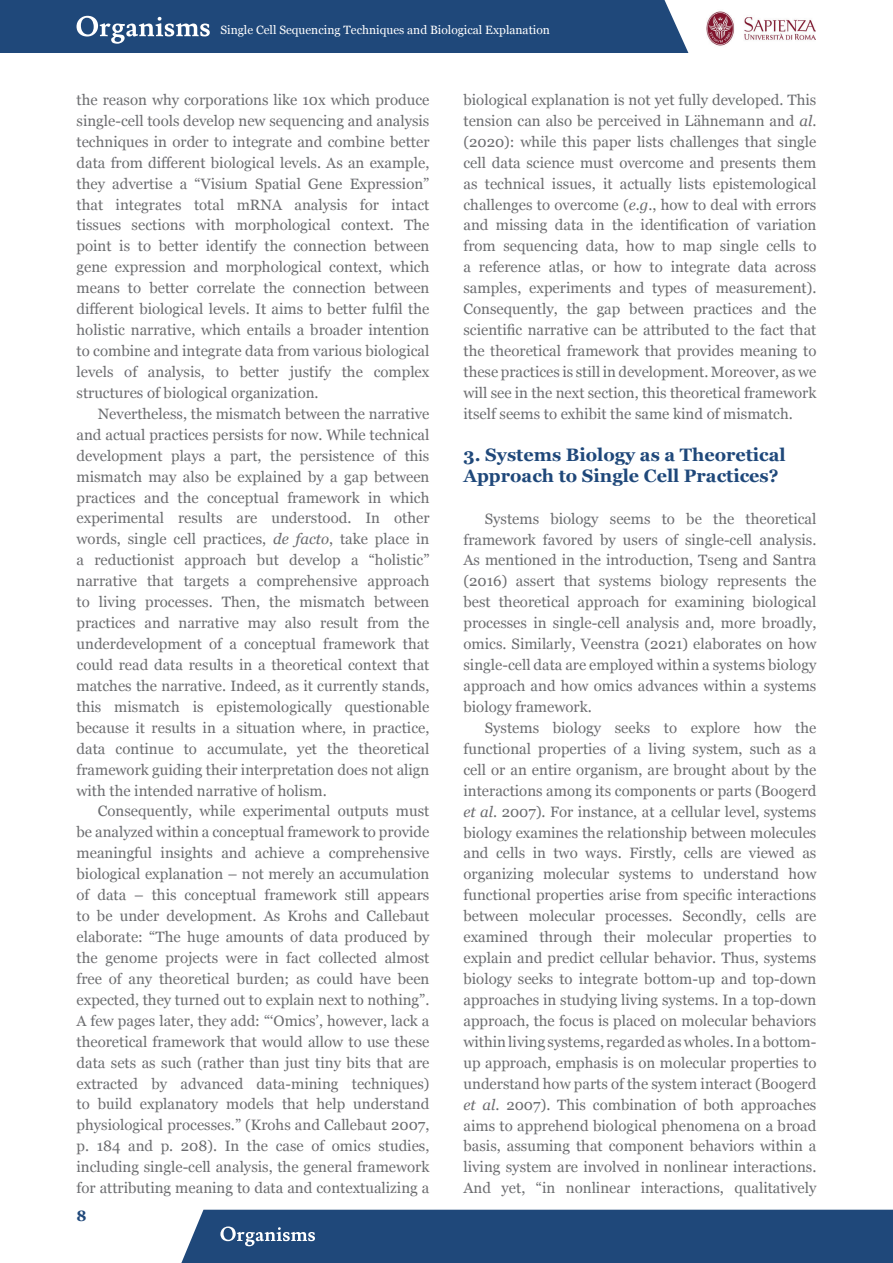
<style>
.page{position:relative;width:893px;height:1263px;background:#fff}
.page>*{position:absolute;margin:0;border:0;box-sizing:border-box;transform-origin:0 0}
.Paragraph_Title_Level_1{font:700 18px/21px "Georgia";color:#1f487a}
.Testo__con_rientro{font:15px/21px "Georgia";color:#6c6d70;text-align:justify}
.t1{font:700 15px "Georgia";color:#1f487a}
.t2{font:12px "Georgia";color:#fff}
.s1{font-style:italic}
</style>
<div class="page">
<img style="left:706px;top:11px;width:110px;height:35px">
<div style="left:0;top:0;width:688px;height:53px;background:#1f487a"></div>
<div style="left:181px;top:1210px;width:712px;height:53px;background:#1f487a"></div>
<p class="t2" style="left:221px;top:21px;width:331px">Single Cell Sequencing Techniques and Biological Explanation</p>
<p class="Testo__con_rientro" style="left:77px;top:89px;width:354px">the reason why corporations like 10x which produce single-cell tools develop new sequencing and analysis techniques in order to integrate and combine better data from different biological levels. As an example, they advertise a “Visium Spatial Gene Expression” that integrates total mRNA analysis for intact tissues sections with morphological context. The point is to better identify the connection between gene expression and morphological context, which means to better correlate the connection between different biological levels. It aims to better fulfil the holistic narrative, which entails a broader intention to combine and integrate data from various biological levels of analysis, to better justify the complex structures of biological organization.</p>
<p class="Testo__con_rientro" style="left:77px;top:402px;width:354px;text-indent:21px">Nevertheless, the mismatch between the narrative and actual practices persists for now. While technical development plays a part, the persistence of this mismatch may also be explained by a gap between practices and the conceptual framework in which experimental results are understood. In other words, single cell practices, <span class="s1">de facto</span>, take place in a reductionist approach but develop a “holistic” narrative that targets a comprehensive approach to living processes. Then, the mismatch between practices and narrative may also result from the underdevelopment of a conceptual framework that could read data results in a theoretical context that matches the narrative. Indeed, as it currently stands, this mismatch is epistemologically questionable because it results in a situation where, in practice, data continue to accumulate, yet the theoretical framework guiding their interpretation does not align with the intended narrative of holism.</p>
<p class="Testo__con_rientro" style="left:77px;top:800px;width:354px;text-indent:21px">Consequently, while experimental outputs must be analyzed within a conceptual framework to provide meaningful insights and achieve a comprehensive biological explanation – not merely an accumulation of data – this conceptual framework still appears to be under development. As Krohs and Callebaut elaborate: “The huge amounts of data produced by the genome projects were in fact collected almost free of any theoretical burden; as could have been expected, they turned out to explain next to nothing”.<br>A few pages later, they add: “‘Omics’, however, lack a theoretical framework that would allow to use these data sets as such (rather than just tiny bits that are extracted by advanced data-mining techniques) to build explanatory models that help understand physiological processes.” (Krohs and Callebaut 2007, p. 184 and p. 208). In the case of omics studies, including single-cell analysis, the general framework for attributing meaning to data and contextualizing a</p>
<p class="t1" style="left:77px;top:1205px;width:12px">8</p>
<p class="Testo__con_rientro" style="left:463px;top:89px;width:354px">biological explanation is not yet fully developed. This tension can also be perceived in Lähnemann and <span class="s1">al</span>. (2020): while this paper lists challenges that single cell data science must overcome and presents them as technical issues, it actually lists epistemological challenges to overcome (<span class="s1">e.g</span>., how to deal with errors and missing data in the identification of variation from sequencing data, how to map single cells to a reference atlas, or how to integrate data across samples, experiments and types of measurement).<br>Consequently, the gap between practices and the scientific narrative can be attributed to the fact that the theoretical framework that provides meaning to these practices is still in development. Moreover, as we will see in the next section, this theoretical framework itself seems to exhibit the same kind of mismatch.</p>
<p class="Paragraph_Title_Level_1" style="left:463px;top:443px;width:324px">3. Systems Biology as a Theoretical<br>Approach to Single Cell Practices?</p>
<p class="Testo__con_rientro" style="left:463px;top:507px;width:354px;text-indent:21px">Systems biology seems to be the theoretical framework favored by users of single-cell analysis.<br>As mentioned in the introduction, Tseng and Santra (2016) assert that systems biology represents the best theoretical approach for examining biological processes in single-cell analysis and, more broadly, omics. Similarly, Veenstra (2021) elaborates on how single-cell data are employed within a systems biology approach and how omics advances within a systems biology framework.</p>
<p class="Testo__con_rientro" style="left:463px;top:716px;width:354px;text-indent:21px">Systems biology seeks to explore how the functional properties of a living system, such as a cell or an entire organism, are brought about by the interactions among its components or parts (Boogerd <span class="s1">et al</span>. 2007). For instance, at a cellular level, systems biology examines the relationship between molecules and cells in two ways. Firstly, cells are viewed as organizing molecular systems to understand how functional properties arise from specific interactions between molecular processes. Secondly, cells are examined through their molecular properties to explain and predict cellular behavior. Thus, systems biology seeks to integrate bottom-up and top-down approaches in studying living systems. In a top-down approach, the focus is placed on molecular behaviors within living systems, regarded as wholes. In a bottom&shy;up approach, emphasis is on molecular properties to understand how parts of the system interact (Boogerd <span class="s1">et al</span>. 2007). This combination of both approaches aims to apprehend biological phenomena on a broad basis, assuming that component behaviors within a living system are involved in nonlinear interactions.<br>And yet, “in nonlinear interactions, qualitatively</p>
</div>
